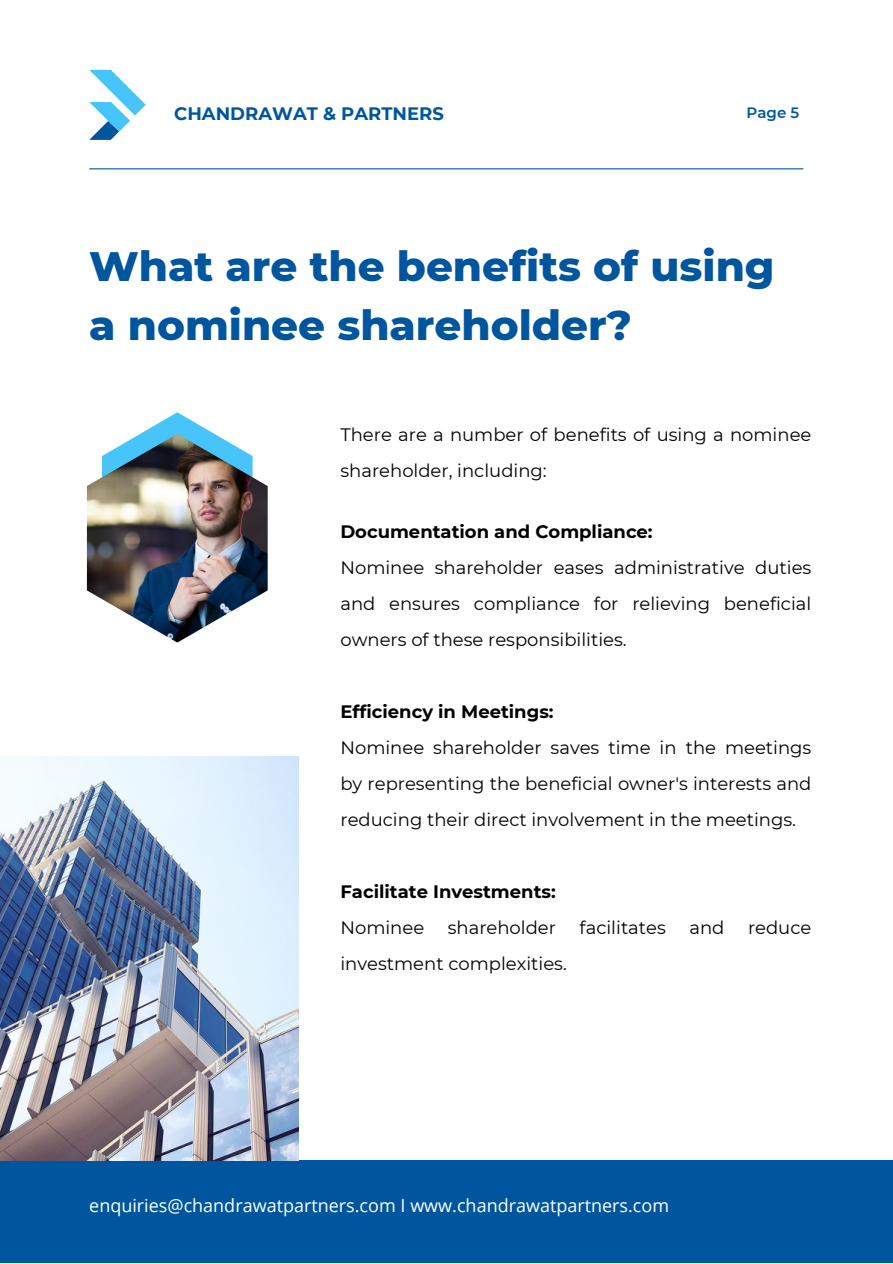
<style>
.page{position:relative;width:893px;height:1264px;background:#fff}
.page>*{position:absolute;margin:0;border:0;box-sizing:border-box;transform-origin:0 0}
.t1{font:800 42px/58.5px "Montserrat";color:#00569e}
.t2{font:18px/36px "Montserrat";color:#000;text-align:justify}
.t3{font:18px "Open Sans";color:#fff}
.t4{font:700 18px "Montserrat";color:#000}
.t5{font:700 18px "Montserrat";color:#00569e}
.t6{font:600 15px "Montserrat";color:#00569e}
</style>
<div class="page">
<svg style="left:140px;top:412px;width:75px;height:22px"></svg>
<img style="left:87px;top:434px;width:181px;height:208px">
<div style="left:0;top:1160px;width:892px;height:102px;background:#00569e"></div>
<svg style="left:89px;top:70px;width:56px;height:69px"></svg>
<hr style="left:89px;top:168px;width:714px;height:1px;background:#00569e">
<img style="left:0;top:756px;width:298px;height:404px">
<p class="t5" style="left:174px;top:102px;width:271px">CHANDRAWAT &amp; PARTNERS</p>
<p class="t6" style="left:746px;top:103px;width:54px">Page 5</p>
<p class="t1" style="left:89px;top:237px;width:686px">What are the benefits of using a nominee shareholder?</p>
<p class="t2" style="left:340px;top:416px;width:472px">There are a number of benefits of using a nominee shareholder, including:</p>
<p class="t4" style="left:340px;top:520px;width:314px">Documentation and Compliance:</p>
<p class="t2" style="left:340px;top:549px;width:472px">Nominee shareholder eases administrative duties and ensures compliance for relieving beneficial owners of these responsibilities.</p>
<p class="t4" style="left:340px;top:700px;width:215px">Efficiency in Meetings:</p>
<p class="t2" style="left:340px;top:729px;width:472px">Nominee shareholder saves time in the meetings by representing the beneficial owner's interests and reducing their direct involvement in the meetings.</p>
<p class="t4" style="left:340px;top:880px;width:217px">Facilitate Investments:</p>
<p class="t2" style="left:340px;top:909px;width:85px">Nominee</p>
<p class="t2" style="left:448px;top:909px;width:110px">shareholder</p>
<p class="t2" style="left:579px;top:909px;width:88px">facilitates</p>
<p class="t2" style="left:689px;top:909px;width:36px">and</p>
<p class="t2" style="left:748px;top:909px;width:65px">reduce</p>
<p class="t2" style="left:340px;top:945px;width:228px">investment complexities.</p>
<p class="t3" style="left:89px;top:1192px;width:581px">enquiries@chandrawatpartners.com I www.chandrawatpartners.com</p>
<p class="t3" style="left:134px;top:1192px;width:208px">www.reallyg eatsite.com</p>
</div>
